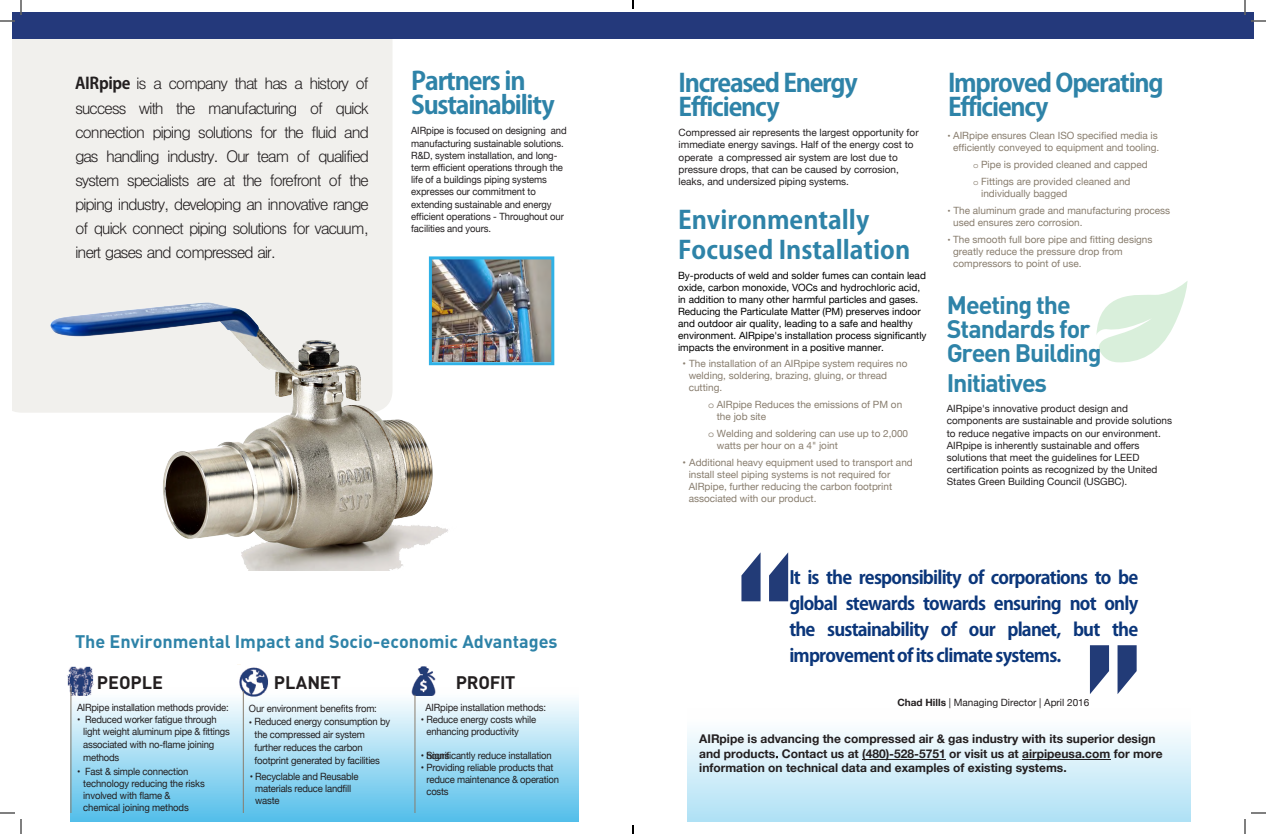
<style>
.page{position:relative;width:1266px;height:834px;background:#fff}
.page>*{position:absolute;margin:0;border:0;box-sizing:border-box;transform-origin:0 0}
.t1{font:700 25px/24.3px "Adobe Gothic Std";letter-spacing:-.045em;color:#2e83a8}
.t2{font:700 25px/24px "DINOT";letter-spacing:-.045em;color:#2e83a8}
.t3{font:700 25px/30px "Adobe Gothic Std";color:#2e83a8}
.t4{font:700 18px/26px "Adobe Gothic Std";letter-spacing:-.045em;color:#0b367a;text-align:justify}
.t5{font:700 18px "DINOT";color:#2e83a8}
.t6{font:700 18px "DINOT";letter-spacing:-.005em;color:#231f20}
.t7{font:300 16px/24.2px "Adobe Gothic Std";letter-spacing:-.11em;color:#231f20;text-align:justify}
.t8{font:700 12px/14.4px "Helvetica Neue";color:#231f20}
.t9{font:10px/12.2px "Helvetica Neue";letter-spacing:-.01em;color:#231f20;scale:.95 1}
.t10{font:10px/12.2px "Helvetica Neue";color:#887d6e}
.t11{font:10px/12.2px "Helvetica Neue";letter-spacing:-.01em;color:#231f20}
.t12{font:10px/12px "Helvetica Neue";color:#000}
.s1{font-weight:700}
.s2{font-family:"Courier Std"}
.s3{font-size:9px}
.s4{font-family:"Courier Std";font-size:9px}
.s5{font-weight:300}
</style>
<div class="page">
<div style="left:687px;top:709px;width:504px;height:113px;background:linear-gradient(to bottom,#fff,#afe1f5)"></div>
<div style="left:71px;top:687px;width:508px;height:135px;background:linear-gradient(to bottom,#fff,#53beea)"></div>
<div style="left:12px;top:39px;width:380px;height:374px;background:#f1f0ed"></div>
<div style="left:12px;top:12px;width:1242px;height:27px;background:#24397b"></div>
<img style="left:67px;top:666px;width:27px;height:30px">
<img style="left:238px;top:667px;width:33px;height:33px">
<img style="left:407px;top:666px;width:33px;height:34px">
<hr style="left:71px;top:687px;width:1px;height:126px;background:#887d6e">
<hr style="left:243px;top:691px;width:1px;height:122px;background:#887d6e">
<hr style="left:415px;top:695px;width:1px;height:118px;background:#887d6e">
<svg style="left:1096px;top:281px;width:92px;height:82px"></svg>
<img style="left:433px;top:260px;width:117px;height:101px">
<div style="left:429px;top:256px;width:125px;height:109px;border:3px solid #2fb1e6"></div>
<svg style="left:0;top:0;width:22px;height:22px"></svg>
<svg style="left:0;top:812px;width:22px;height:22px"></svg>
<svg style="left:1244px;top:0;width:22px;height:22px"></svg>
<svg style="left:1244px;top:812px;width:22px;height:22px"></svg>
<svg style="left:632px;top:0;width:2px;height:9px"></svg>
<svg style="left:632px;top:825px;width:2px;height:9px"></svg>
<img style="left:39px;top:285px;width:424px;height:285px">
<hr style="left:862px;top:759px;width:84px;height:1px;background:#231f20">
<hr style="left:1022px;top:759px;width:88px;height:1px;background:#231f20">
<svg style="left:741px;top:552px;width:47px;height:49px"></svg>
<svg style="left:1090px;top:645px;width:47px;height:49px"></svg>
<p class="t7" style="left:75px;top:71px;width:296px"><span class="s1">AIRpipe</span> is a company that has a history of success with the manufacturing of quick connection piping solutions for the fluid and gas handling industry. Our team of qualified system specialists are at the forefront of the piping industry, developing an innovative range of quick connect piping solutions for vacuum, inert gases and compressed air.</p>
<p class="t1" style="left:411px;top:69px;width:145px">Partners in<br>Sustainability</p>
<p class="t9" style="left:411px;top:125px;width:165px">AIRpipe is focused on designing and manufacturing sustainable solutions.<br>R&amp;D, system installation, and long&shy;term efficient operations through the life of a buildings piping systems expresses our commitment to extending sustainable and energy efficient operations - Throughout our facilities and yours.</p>
<p class="t5" style="left:75px;top:629px;width:484px">The Environmental Impact and Socio-economic Advantages</p>
<p class="t6" style="left:97px;top:670px;width:68px">PEOPLE</p>
<p class="t9" style="left:77px;top:702px;width:161px">AIRpipe installation methods provide:</p>
<p class="t6" style="left:274px;top:670px;width:69px">PLANET</p>
<p class="t6" style="left:456px;top:670px;width:61px">PROFIT</p>
<p class="t9" style="left:425px;top:702px;width:129px">AIRpipe installation methods:</p>
<p class="t9" style="left:249px;top:703px;width:136px">Our environment benefits from:</p>
<p class="t9" style="left:249px;top:716px;width:150px">• Reduced energy consumption by</p>
<p class="t9" style="left:255px;top:729px;width:133px;line-height:12.8px">the compressed air system further reduces the carbon footprint generated by facilities</p>
<p class="t9" style="left:255px;top:771px;width:110px;text-indent:-5px">• Recyclable and Reusable materials reduce landfill waste</p>
<p class="t9" style="left:83px;top:713px;width:156px;line-height:12.8px;text-indent:-6px">• Reduced worker fatigue through light weight aluminum pipe &amp; fittings associated with no-flame joining methods</p>
<p class="t9" style="left:83px;top:766px;width:129px;text-indent:-6px">• Fast &amp; simple connection technology reducing the risks involved with flame &amp; chemical joining methods</p>
<p class="t9" style="left:426px;top:714px;width:117px;text-indent:-6px">• Reduce energy costs while enhancing productivity</p>
<p class="t9" style="left:421px;top:750px;width:139px">• Significantly reduce installation</p>
<p class="t9" style="left:426px;top:750px;width:26px">hours</p>
<p class="t9" style="left:426px;top:762px;width:141px;text-indent:-6px">• Providing reliable products that reduce maintenance &amp; operation costs</p>
<h1 class="t1" style="left:679px;top:71px;width:181px">Increased Energy<br>Efficiency</h1>
<p class="t11" style="left:679px;top:127px;width:242px">Compressed air represents the largest opportunity for immediate energy savings. Half of the energy cost to operate a compressed air system are lost due to pressure drops, that can be caused by corrosion, leaks, and undersized piping systems.</p>
<h1 class="t3" style="left:678px;top:206px;width:234px">Environmentally<br>Focused Installation</h1>
<p class="t12" style="left:678px;top:270px;width:250px">By-products of weld and solder fumes can contain lead oxide, carbon monoxide, VOCs and hydrochloric acid, in addition to many other harmful particles and gases.<br>Reducing the Particulate Matter (PM) preserves indoor and outdoor air quality, leading to a safe and healthy environment. AIRpipe's installation process significantly impacts the environment in a positive manner.</p>
<p class="t10" style="left:689px;top:358px;width:220px;text-indent:-6px">• The installation of an AIRpipe system requires no welding, soldering, brazing, gluing, or thread cutting.</p>
<p class="t10" style="left:717px;top:399px;width:187px;text-indent:-9px"><span class="s2">o</span> AIRpipe Reduces the emissions of PM on the job site</p>
<p class="t10" style="left:717px;top:428px;width:193px;text-indent:-9px"><span class="s2">o</span> Welding and soldering can use up to 2,000 watts per hour on a 4" joint</p>
<p class="t10" style="left:689px;top:457px;width:226px;text-indent:-6px">• Additional heavy equipment used to transport and install steel piping systems is not required for AIRpipe, further reducing the carbon footprint associated with our product.</p>
<p class="t1" style="left:948px;top:71px;width:217px;line-height:24px">Improved Operating<br>Efficiency</p>
<p class="t10" style="left:948px;top:130px;width:213px;text-align:center"><span class="s3">•</span> AIRpipe ensures Clean ISO specified media is efficiently conveyed to equipment and tooling.</p>
<p class="t10" style="left:973px;top:157px;width:176px;line-height:16.5px"><span class="s4">o</span> Pipe is provided cleaned and capped <span class="s4">o</span> Fittings are provided cleaned and</p>
<p class="t10" style="left:981px;top:188px;width:88px">individually bagged</p>
<p class="t10" style="left:953px;top:205px;width:219px;text-indent:-6px"><span class="s3">•</span> The aluminum grade and manufacturing process used ensures zero corrosion.</p>
<p class="t10" style="left:953px;top:234px;width:201px;text-indent:-6px"><span class="s3">•</span> The smooth full bore pipe and fitting designs greatly reduce the pressure drop from compressors to point of use.</p>
<p class="t2" style="left:947px;top:292px;width:156px">Meeting the<br>Standards for<br>Green Building</p>
<p class="t2" style="left:947px;top:370px;width:102px">Initiatives</p>
<p class="t11" style="left:947px;top:403px;width:227px">AIRpipe's innovative product design and components are sustainable and provide solutions to reduce negative impacts on our environment.<br>AIRpipe is inherently sustainable and offers solutions that meet the guidelines for LEED certification points as recognized by the United States Green Building Council (USGBC).</p>
<h2 class="t4" style="left:789px;top:565px;width:350px">It is the responsibility of corporations to be global stewards towards ensuring not only the sustainability of our planet, but the improvement of its climate systems.</h2>
<p class="t11" style="left:898px;top:697px;width:193px"><span class="s1">Chad Hills</span> | Managing Director | April 2016</p>
<p class="t8" style="left:699px;top:732px;width:465px">AIRpipe is advancing the compressed air &amp; gas industry with its superior design and products<span class="s5">.</span> Contact us at (480)-528-5751 or visit us at airpipeusa.com for more information on technical data and examples of existing systems.</p>
</div>
